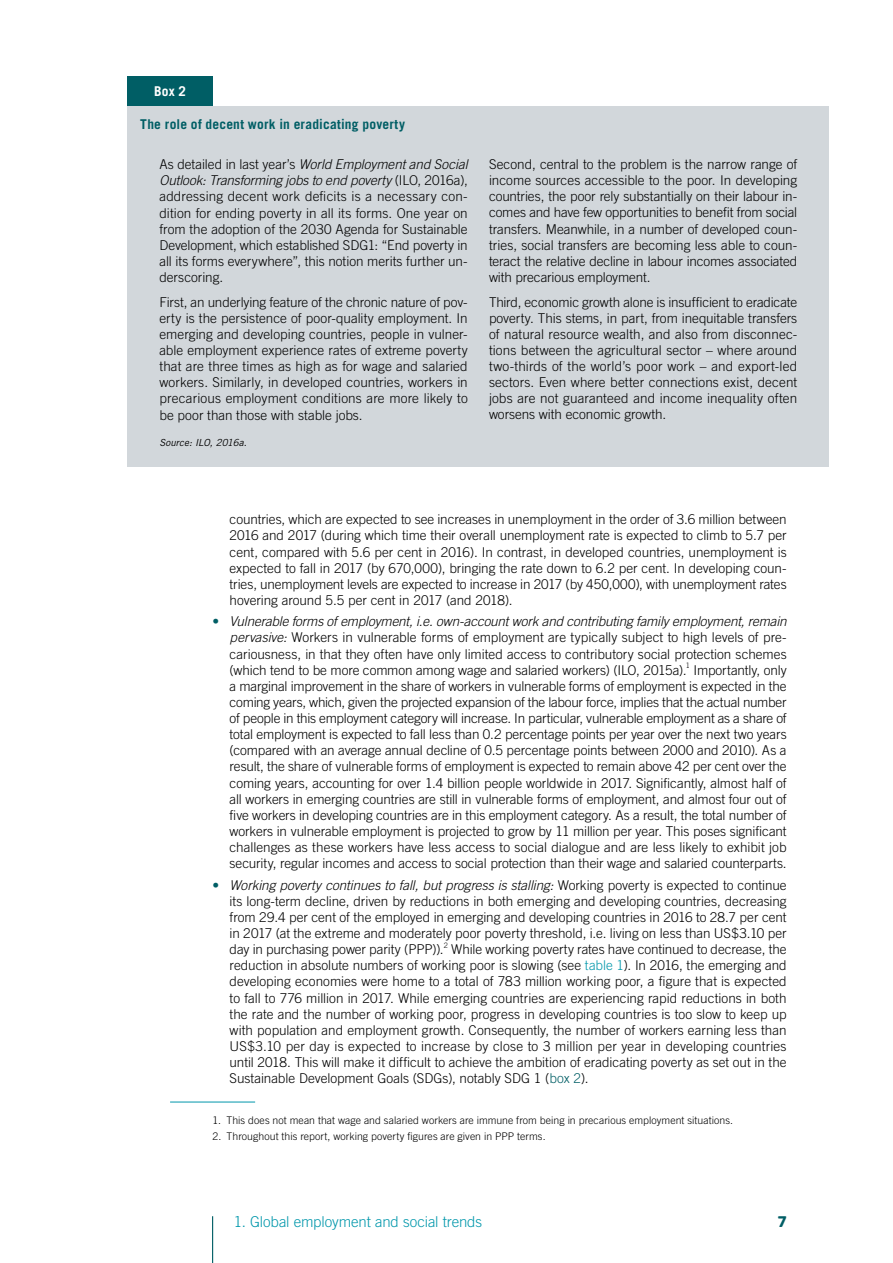
<style>
.page{position:relative;width:893px;height:1263px;background:#fff}
.page>*{position:absolute;margin:0;border:0;box-sizing:border-box;transform-origin:0 0}
.t1{font:300 15px "Trade Gothic LT Com";letter-spacing:-.01em;color:#0097ab}
.t2{font:800 15px "Trade Gothic Next SR Pro";color:#005e65}
.t3{font:300 13.5px/16px "Trade Gothic LT Com";letter-spacing:-.005em;color:#000;text-align:justify}
.t4{font:700 13.5px "Trade Gothic LT Com";letter-spacing:.015em;color:#005e65}
.t5{font:700 13.5px "Trade Gothic LT Com";color:#fff}
.t6{font:300 10.5px "Trade Gothic LT Com";letter-spacing:.01em;color:#000}
.t7{font:italic 9.75px "Trade Gothic LT Com";color:#000}
.t8{font:300 7.35px "Trade Gothic LT Com";color:#000}
.s1{font-style:italic}
.s2{color:#005e65}
.s3{color:#0097ab}
</style>
<div class="page">
<hr style="left:212px;top:1216px;width:1px;height:47px;background:#005e65">
<hr style="left:170px;top:1102px;width:85px;height:1px;background:#0097ab">
<div style="left:128px;top:106px;width:701px;height:361px;background:#d2d7db"></div>
<div style="left:128px;top:77px;width:85px;height:29px;background:#005e65"></div>
<p class="t5" style="left:154px;top:83px;width:33px">Box 2</p>
<p class="t4" style="left:140px;top:116px;width:266px">The role of decent work in eradicating poverty</p>
<p class="t3" style="left:159px;top:156px;width:310px">As detailed in last year’s <span class="s1">World Employment and Social Outlook: Transforming jobs to end poverty</span> (ILO, 2016a), addressing decent work deficits is a necessary con&shy;dition for ending poverty in all its forms. One year on from the adoption of the 2030 Agenda for Sustainable Development, which established SDG1: “End poverty in all its forms everywhere”, this notion merits further un&shy;derscoring.</p>
<p class="t3" style="left:159px;top:294px;width:310px">First, an underlying feature of the chronic nature of pov&shy;erty is the persistence of poor-quality employment. In emerging and developing countries, people in vulner&shy;able employment experience rates of extreme poverty that are three times as high as for wage and salaried workers. Similarly, in developed countries, workers in precarious employment conditions are more likely to be poor than those with stable jobs.</p>
<p class="t7" style="left:159px;top:436px;width:89px">Source: ILO, 2016a.</p>
<p class="t3" style="left:489px;top:156px;width:310px">Second, central to the problem is the narrow range of income sources accessible to the poor. In developing countries, the poor rely substantially on their labour in&shy;comes and have few opportunities to benefit from social transfers. Meanwhile, in a number of developed coun&shy;tries, social transfers are becoming less able to coun&shy;teract the relative decline in labour incomes associated with precarious employment.</p>
<p class="t3" style="left:489px;top:294px;width:310px">Third, economic growth alone is insufficient to eradicate poverty. This stems, in part, from in equitable transfers of natural resource wealth, and also from disconnec&shy;tions between the agricultural sector – where around two-thirds of the world’s poor work – and export-led sectors. Even where better connections exist, decent jobs are not guaranteed and income inequality often worsens with economic growth.</p>
<p class="t3" style="left:230px;top:511px;width:559px">countries, which are expected to see increases in unemployment in the order of 3.6 million between 2016 and 2017 (during which time their overall unemployment rate is expected to climb to 5.7 per cent, compared with 5.6 per cent in 2016). In contrast, in developed countries, unemployment is expected to fall in 2017 (by 670,000), bringing the rate down to 6.2 per cent. In developing coun&shy;tries, unemployment levels are expected to increase in 2017 (by 450,000), with unemployment rates hovering around 5.5 per cent in 2017 (and 2018).</p>
<p class="t3" style="left:230px;top:613px;width:559px;text-indent:-17px"><span class="s2">•</span> <span class="s1">Vulnerable forms of employment, i.e. own-account work and contributing family employment, remain pervasive:</span> Workers in vulnerable forms of employment are typically subject to high levels of pre&shy;cariousness, in that they often have only limited access to contributory social protection schemes (which tend to be more common among wage and salaried workers) (ILO, 2015a)<span class="s1">.</span></p>
<p class="t8" style="left:686px;top:661px;width:6px">1</p>
<p class="t3" style="left:230px;top:662px;width:559px;text-indent:464px">Importantly, only a marginal improvement in the share of workers in vulnerable forms of employment is expected in the coming years, which, given the projected expansion of the labour force, implies that the actual number of people in this employment category will increase. In particular, vulnerable employment as a share of total employment is expected to fall less than 0.2 percentage points per year over the next two years (compared with an average annual decline of 0.5 percentage points between 2000 and 2010). As a result, the share of vulnerable forms of employment is expected to remain above 42 per cent over the coming years, accounting for over 1.4 billion people worldwide in 2017. Significantly, almost half of all workers in emerging countries are still in vulnerable forms of employment, and almost four out of five workers in developing countries are in this employment category. As a result, the total number of workers in vulnerable employment is projected to grow by 11 million per year. This poses significant challenges as these workers have less access to social dialogue and are less likely to exhibit job security, regular incomes and access to social protection than their wage and salaried counterparts.</p>
<p class="t3" style="left:230px;top:877px;width:559px;text-indent:-17px"><span class="s2">•</span> <span class="s1">Working poverty continues to fall, but progress is stalling:</span> Working poverty is expected to continue its long-term decline, driven by reductions in both emerging and developing countries, decreasing from 29.4 per cent of the employed in emerging and developing countries in 2016 to 28.7 per cent in 2017 (at the extreme and moderately poor poverty threshold, i.e. living on less than US$3.10 per day in purchasing power parity (PPP)).</p>
<p class="t8" style="left:444px;top:941px;width:6px">2</p>
<p class="t3" style="left:230px;top:941px;width:559px;text-indent:222px">While working poverty rates have continued to decrease, the reduction in absolute numbers of working poor is slowing (see <span class="s3">table 1</span>). In 2016, the emerging and developing economies were home to a total of 783 million working poor, a figure that is expected to fall to 776 million in 2017. While emerging countries are experiencing rapid reductions in both the rate and the number of working poor, progress in developing countries is too slow to keep up with population and employment growth. Consequently, the number of workers earning less than US$3.10 per day is expected to increase by close to 3 million per year in developing countries until 2018. This will make it difficult to achieve the ambition of eradicating poverty as set out in the Sustainable Development Goals (SDGs), notably SDG 1 (<span class="s2">box 2</span>).</p>
<p class="t6" style="left:213px;top:1114px;width:522px">1. This does not mean that wage and salaried workers are immune from being in precarious employment situations.</p>
<p class="t6" style="left:213px;top:1130px;width:335px">2. Throughout this report, working poverty figures are given in PPP terms.</p>
<p class="t1" style="left:234px;top:1213px;width:250px">1. Global employment and social trends</p>
<p class="t2" style="left:778px;top:1211px;width:10px">7</p>
</div>
